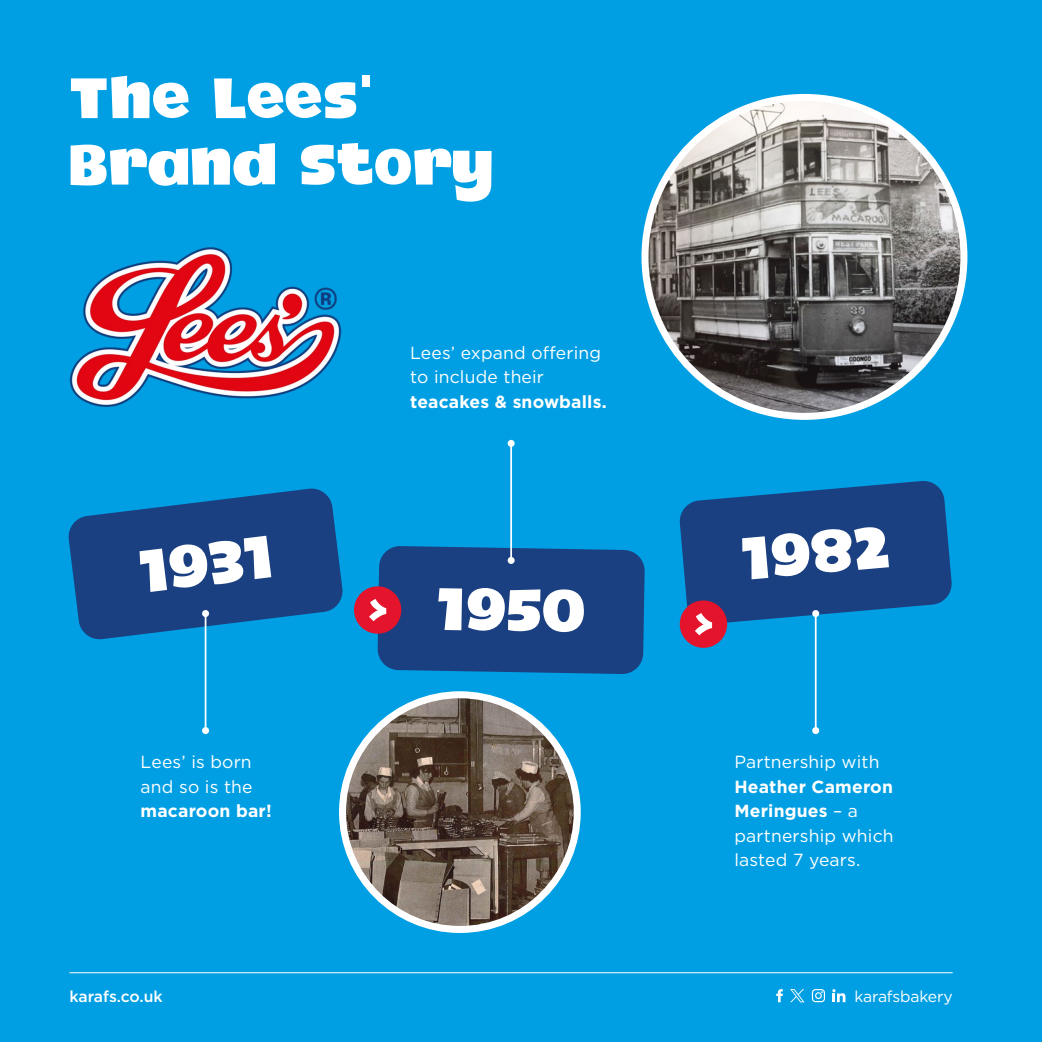
<style>
.page{position:relative;width:1042px;height:1042px;background:#009fe3}
.page>*{position:absolute;margin:0;border:0;box-sizing:border-box;transform-origin:0 0}
.t1{font:70px "Laika Pro";color:#fff}
.t2{font:66.5px/66.5px "Laika Pro";letter-spacing:.02em;color:#fff}
.t3{font:17.5px/24.5px "Gotham HTF";letter-spacing:.01em;color:#fff}
.t4{font:700 17.5px "Gotham HTF";letter-spacing:.01em;color:#fff}
.t5{font:500 15.75px "Gotham HTF";color:#fff}
.t6{font:15.75px "Gotham HTF";letter-spacing:-.01em;color:#fff}
.s1{font-weight:700}
</style>
<div class="page">
<hr style="left:69px;top:972px;width:883px;height:1px;background:#fff">
<svg style="left:776px;top:989px;width:7px;height:13px"></svg>
<svg style="left:790px;top:989px;width:14px;height:13px"></svg>
<svg style="left:832px;top:989px;width:13px;height:13px"></svg>
<svg style="left:812px;top:989px;width:13px;height:13px"></svg>
<img style="left:69px;top:247px;width:273px;height:160px">
<svg style="left:68px;top:488px;width:275px;height:152px"></svg>
<hr style="left:205px;top:613px;width:1px;height:117px;background:#fff">
<div style="left:202px;top:610px;width:7px;height:7px;background:#fff;border-radius:50%"></div>
<div style="left:202px;top:727px;width:7px;height:7px;background:#fff;border-radius:50%"></div>
<hr style="left:815px;top:613px;width:1px;height:117px;background:#fff">
<div style="left:812px;top:727px;width:7px;height:7px;background:#fff;border-radius:50%"></div>
<img style="left:342px;top:695px;width:235px;height:234px;border-radius:117px">
<div style="left:339px;top:691px;width:242px;height:242px;border:7px solid #fff;border-radius:50%"></div>
<img style="left:649px;top:100px;width:315px;height:314px">
<div style="left:641px;top:94px;width:326px;height:326px;border:7px solid #fff;border-radius:50%"></div>
<hr style="left:510px;top:443px;width:2px;height:117px;background:#fff">
<div style="left:508px;top:440px;width:7px;height:7px;background:#fff;border-radius:50%"></div>
<div style="left:354px;top:586px;width:47px;height:48px;background:#e4142c;border-radius:50%"></div>
<svg style="left:369px;top:546px;width:276px;height:128px;background:#214686"></svg>
<div style="left:680px;top:600px;width:47px;height:48px;background:#e4142c;border-radius:50%"></div>
<svg style="left:679px;top:481px;width:273px;height:154px"></svg>
<h2 class="t2" style="left:69px;top:66px;width:426px">The Lees’<br>Brand Story</h2>
<p class="t3" style="left:410px;top:340px;width:192px">Lees’ expand offering to include their</p>
<p class="t4" style="left:410px;top:391px;width:198px">teacakes &amp; snowballs.</p>
<h1 class="t1" style="left:133px;top:532px;width:137px;rotate:-7deg">1931</h1>
<h1 class="t1" style="left:736px;top:518px;width:153px;rotate:-5deg">1982</h1>
<h1 class="t1" style="left:435px;top:568px;width:153px;rotate:1deg">1950</h1>
<p class="t3" style="left:141px;top:749px;width:113px">Lees’ is born and so is the</p>
<p class="t4" style="left:141px;top:801px;width:133px">macaroon bar!</p>
<p class="t3" style="left:734px;top:749px;width:147px">Partnership with</p>
<p class="t3" style="left:734px;top:774px;width:161px"><span class="s1">Heather Cameron<br>Meringues</span> – a partnership which lasted 7 years.</p>
<p class="t5" style="left:69px;top:987px;width:95px">karafs.co.uk</p>
<p class="t6" style="left:854px;top:988px;width:100px">karafsbakery</p>
</div>
